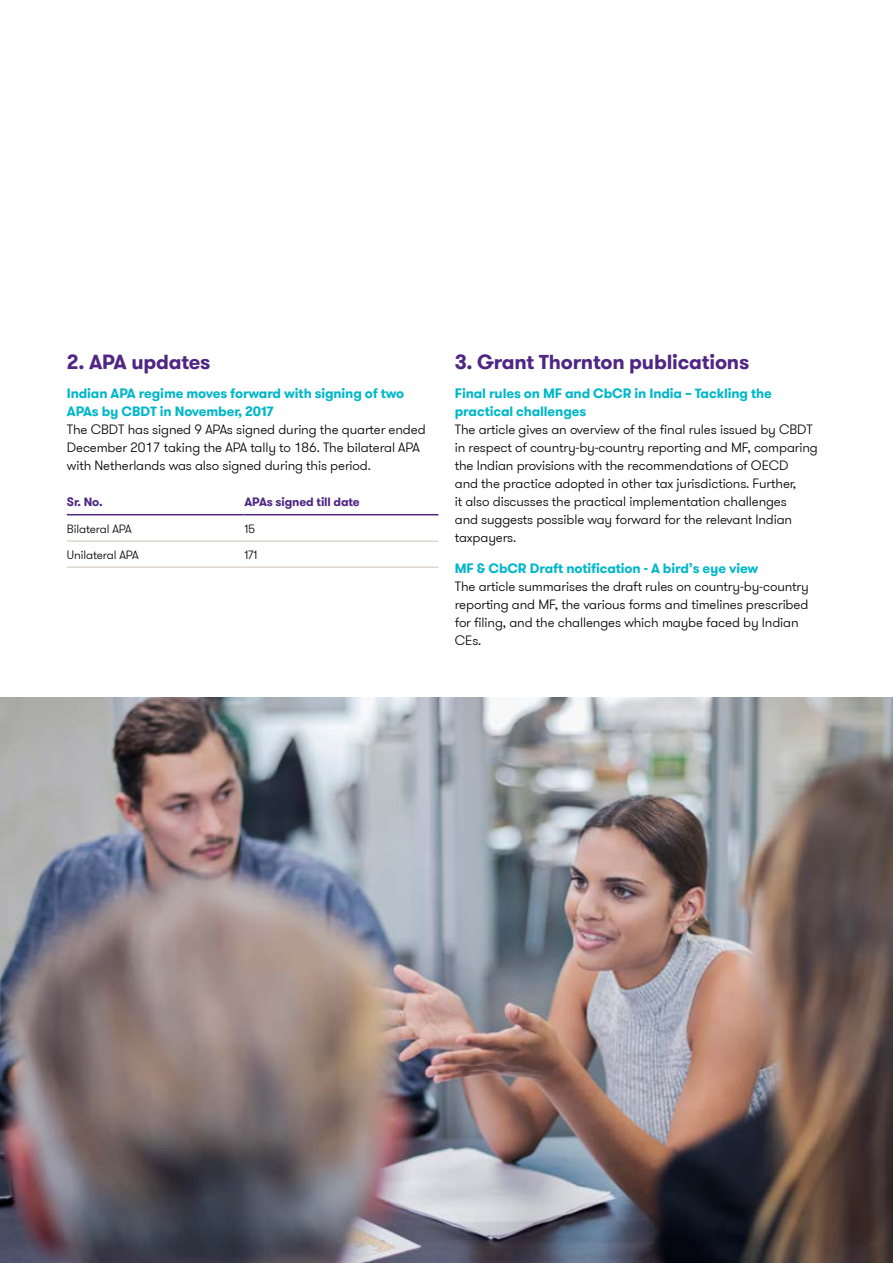
<style>
.page{position:relative;width:893px;height:1263px;background:#fff}
.page>*{position:absolute;margin:0;border:0;box-sizing:border-box;transform-origin:0 0}
.t1{font:700 20.25px "GT Walsheim Pro";letter-spacing:-.01em;color:#4f2683}
.t2{font:300 13.5px/18px "GT Walsheim Pro";letter-spacing:-.01em;color:#000}
.t3{font:700 13.5px/18px "GT Walsheim Pro";letter-spacing:-.01em;color:#00b7c9}
.t4{font:300 12px "GT Walsheim Pro";letter-spacing:-.01em;color:#000}
.t5{font:700 12px "GT Walsheim Pro";letter-spacing:-.01em;color:#4f2683}
</style>
<div class="page">
<hr style="left:67px;top:541px;width:178px;height:1px;background:#cec2b4">
<hr style="left:245px;top:541px;width:193px;height:1px;background:#cec2b4">
<hr style="left:67px;top:567px;width:178px;height:1px;background:#cec2b4">
<hr style="left:245px;top:567px;width:193px;height:1px;background:#cec2b4">
<hr style="left:67px;top:514px;width:178px;height:1px;background:#4f2683">
<hr style="left:245px;top:514px;width:193px;height:1px;background:#4f2683">
<img style="left:0;top:697px;width:893px;height:566px">
<h1 class="t1" style="left:67px;top:348px;width:145px">2. APA updates</h1>
<p class="t3" style="left:67px;top:384px;width:339px">Indian APA regime moves forward with signing of two<br>APAs by CBDT in November, 2017</p>
<p class="t2" style="left:67px;top:420px;width:360px">The CBDT has signed 9 APAs signed during the quarter ended<br>December 2017 taking the APA tally to 186. The bilateral APA with Netherlands was also signed during this period.</p>
<p class="t5" style="left:67px;top:494px;width:37px">Sr. No.</p>
<p class="t5" style="left:245px;top:494px;width:117px">APAs signed till date</p>
<p class="t4" style="left:67px;top:521px;width:66px">Bilateral APA</p>
<p class="t4" style="left:245px;top:521px;width:12px">15</p>
<p class="t4" style="left:67px;top:547px;width:73px">Unilateral APA</p>
<p class="t4" style="left:245px;top:547px;width:15px">171</p>
<h1 class="t1" style="left:455px;top:348px;width:296px">3. Grant Thornton publications</h1>
<p class="t3" style="left:455px;top:384px;width:318px">Final rules on MF and CbCR in India – Tackling the practical challenges</p>
<p class="t2" style="left:455px;top:420px;width:365px">The article gives an overview of the final rules issued by CBDT in respect of country-by-country reporting and MF, comparing the Indian provisions with the recommendations of OECD<br>and the practice adopted in other tax jurisdictions. Further,<br>it also discusses the practical implementation challenges<br>and suggests possible way forward for the relevant Indian taxpayers.</p>
<p class="t3" style="left:455px;top:559px;width:305px">MF &amp; CbCR Draft notification - A bird’s eye view</p>
<p class="t2" style="left:455px;top:577px;width:355px">The article summarises the draft rules on country-by-country reporting and MF, the various forms and timelines prescribed for filing, and the challenges which maybe faced by Indian CEs.</p>
</div>
